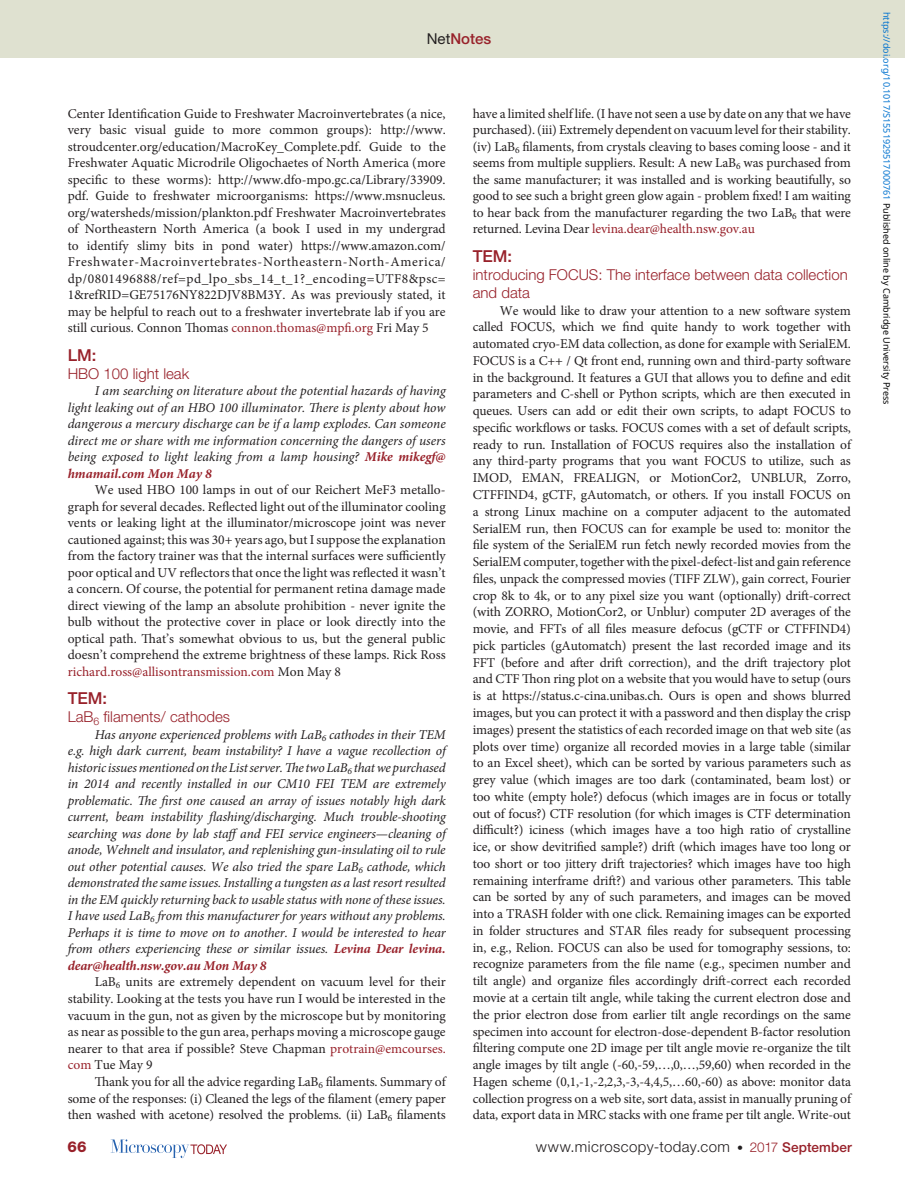
<style>
.page{position:relative;width:905px;height:1188px;background:#fff}
.page>*{position:absolute;margin:0;border:0;box-sizing:border-box;transform-origin:0 0}
.t1{font:500 16.5px "Helvetica Neue LT Std";color:#98212a}
.t2{font:300 15px/18px "Helvetica Neue LT Std";color:#98212a}
.t3{font:300 15px "Helvetica Neue LT Std";letter-spacing:.03em;color:#231f20}
.t4{font:500 15px "Helvetica Neue LT Std";color:#98212a}
.t5{font:800 15px "Helvetica Neue LT Std";color:#98212a}
.t6{font:13.5px/16.8px "Minion Pro";letter-spacing:-.005em;color:#231f20;text-align:justify}
.t7{font:italic 13.5px/16.5px "Minion Pro";letter-spacing:-.005em;color:#231f20;text-align:justify}
.t8{font:9px "Noto Sans";color:#0172cf}
.s1{font-weight:400;color:#231f20}
.s2{color:#98212a}
.s3{font-weight:700;color:#98212a}
.s4{font-size:12px}
.s5{font-size:13.5px;color:#98212a}
.s6{font-weight:500;font-size:13.5px;color:#98212a}
.s7{color:#000}
</style>
<div class="page">
<div style="left:0;top:0;width:904px;height:58px;background:#dfe1d0"></div>
<svg style="left:111px;top:1139px;width:116px;height:19px"></svg>
<p class="t4" style="left:427px;top:30px;width:66px"><span class="s1">Net</span>Notes</p>
<p class="t6" style="left:68px;top:105px;width:379px">Center Identification Guide to Freshwater Macroinvertebrates (a nice, very basic visual guide to more common groups): http://www. stroudcenter.org/education/MacroKey_Complete.pdf. Guide to the Freshwater Aquatic Microdrile Oligochaetes of North America (more specific to these worms): http://www.dfo-mpo.gc.ca/Library/33909. pdf. Guide to freshwater microorganisms: https://www.msnucleus. org/watersheds/mission/plankton.pdf Freshwater Macroinvertebrates of Northeastern North America (a book I used in my undergrad to identify slimy bits in pond water) https://www.amazon.com/ Freshwater-Macroinvertebrates-Northeastern-North-America/ dp/0801496888/ref=pd_lpo_sbs_14_t_1?_encoding=UTF8&amp;psc= 1&amp;refRID=GE75176NY822DJV8BM3Y. As was previously stated, it may be helpful to reach out to a freshwater invertebrate lab if you are still curious. Connon Thomas <span class="s2">connon.thomas@mpfi.org</span> Fri May 5</p>
<p class="t1" style="left:68px;top:345px;width:30px">LM:</p>
<p class="t2" style="left:68px;top:364px;width:123px">HBO 100 light leak</p>
<p class="t7" style="left:68px;top:383px;width:379px;text-indent:27px">I am searching on literature about the potential hazards of having light leaking out of an HBO 100 illuminator. There is plenty about how dangerous a mercury discharge can be if a lamp explodes. Can someone direct me or share with me information concerning the dangers of users being exposed to light leaking from a lamp housing? <span class="s3">Mike mikegf@ hmamail.com Mon May 8</span></p>
<p class="t6" style="left:68px;top:482px;width:379px;text-indent:27px">We used HBO 100 lamps in out of our Reichert MeF3 metallo&shy;graph for several decades. Reflected light out of the illuminator cooling vents or leaking light at the illuminator/microscope joint was never cautioned against; this was 30+ years ago, but I suppose the explanation from the factory trainer was that the internal surfaces were sufficiently poor optical and UV reflectors that once the light was reflected it wasn’t a concern. Of course, the potential for permanent retina damage made direct viewing of the lamp an absolute prohibition - never ignite the bulb without the protective cover in place or look directly into the optical path. That’s somewhat obvious to us, but the general public doesn’t comprehend the extreme brightness of these lamps. Rick Ross <span class="s2">richard.ross@allisontransmission.com</span> Mon May 8</p>
<p class="t1" style="left:68px;top:689px;width:41px">TEM:</p>
<p class="t2" style="left:68px;top:708px;width:164px">LaB<sub>6</sub> filaments/ cathodes</p>
<p class="t7" style="left:68px;top:726px;width:379px;text-indent:27px">Has anyone experienced problems with LaB<sub>6</sub> cathodes in their TEM e.g. high dark current, beam instability? I have a vague recollection of historic issues mentioned on the List server. The two LaB<sub>6</sub> that we purchased in 2014 and recently installed in our CM10 FEI TEM are extremely problematic. The first one caused an array of issues notably high dark current, beam instability flashing/discharging. Much trouble-shooting searching was done by lab staffand FEI service engineers—cleaning of anode, Wehnelt and insulator, and replenishing gun-insulating oil to rule out other potential causes. We also tried the spare LaB<sub>6</sub> cathode, which demonstrated the same issues. Installing a tungsten as a last resort resulted in the EM quickly returning back to usable status with none of these issues.<br>I have used LaB<sub>6</sub> from this manufacturer for years without any problems.<br>Perhaps it is time to move on to another. I would be interested to hear from others experiencing these or similar issues. <span class="s3">Levina Dear levina. dear@health.nsw.gov.au Mon May 8</span></p>
<p class="t6" style="left:68px;top:974px;width:379px;text-indent:27px">LaB<sub>6</sub> units are extremely dependent on vacuum level for their stability. Looking at the tests you have run I would be interested in the vacuum in the gun, not as given by the microscope but by monitoring as near as possible to the gun area, perhaps moving a microscope gauge nearer to that area if possible? Steve Chapman <span class="s2">protrain@emcourses. com</span> Tue May 9</p>
<p class="t6" style="left:68px;top:1073px;width:379px;text-indent:27px">Thank you for all the advice regarding LaB<sub>6</sub> filaments. Summary of some of the responses: (i) Cleaned the legs of the filament (emery paper then washed with acetone) resolved the problems. (ii) LaB<sub>6</sub> filaments</p>
<p class="t6" style="left:472px;top:105px;width:380px">have a limited shelf life. (I have not seen a use by date on any that we have purchased). (iii) Extremely dependent on vacuum level for their stability. (iv) LaB<sub>6</sub> filaments, from crystals cleaving to bases coming loose - and it seems from multiple suppliers. Result: A new LaB<sub>6</sub> was purchased from the same manufacturer; it was installed and is working beautifully, so good to see such a bright green glow again - problem fixed! I am waiting to hear back from the manufacturer regarding the two LaB<sub>6</sub> that were returned. Levina Dear <span class="s2">levina.dear@health.nsw.gov.au</span></p>
<p class="t1" style="left:472px;top:246px;width:41px">TEM:</p>
<p class="t2" style="left:472px;top:265px;width:376px">introducing FOCUS: The interface between data collection and data</p>
<p class="t6" style="left:472px;top:302px;width:380px;text-indent:27px">We would like to draw your attention to a new software system called FOCUS, which we find quite handy to work together with automated cryo-EM data collection, as done for example with SerialEM.<br>FOCUS is a C++ / Qt front end, running own and third-party software in the background. It features a GUI that allows you to define and edit parameters and C-shell or Python scripts, which are then executed in queues. Users can add or edit their own scripts, to adapt FOCUS to specific workflows or tasks. FOCUS comes with a set of default scripts, ready to run. Installation of FOCUS requires also the installation of any third-party programs that you want FOCUS to utilize, such as IMOD, EMAN, FREALIGN, or MotionCor2, UNBLUR, Zorro, CTFFIND4, gCTF, gAutomatch, or others. If you install FOCUS on a strong Linux machine on a computer adjacent to the automated SerialEM run, then FOCUS can for example be used to: monitor the file system of the SerialEM run fetch newly recorded movies from the SerialEM computer, together with the pixel-defect-list and gain reference files, unpack the compressed movies (TIFF ZLW), gain correct, Fourier crop 8k to 4k, or to any pixel size you want (optionally) drift-correct (with ZORRO, MotionCor2, or Unblur) computer 2D averages of the movie, and FFTs of all files measure defocus (gCTF or CTFFIND4) pick particles (gAutomatch) present the last recorded image and its FFT (before and after drift correction), and the drift trajectory plot and CTF Thon ring plot on a website that you would have to setup (ours is at https://status.c-cina.unibas.ch. Ours is open and shows blurred images, but you can protect it with a password and then display the crisp images) present the statistics of each recorded image on that web site (as plots over time) organize all recorded movies in a large table (similar to an Excel sheet), which can be sorted by various parameters such as grey value (which images are too dark (contaminated, beam lost) or too white (empty hole?) defocus (which images are in focus or totally out of focus?) CTF resolution (for which images is CTF determination difficult?) iciness (which images have a too high ratio of crystalline ice, or show devitrified sample?) drift (which images have too long or too short or too jittery drift trajectories? which images have too high remaining interframe drift?) and various other parameters. This table can be sorted by any of such parameters, and images can be moved into a TRASH folder with one click. Remaining images can be exported in folder structures and STAR files ready for subsequent processing in, e.g., Relion. FOCUS can also be used for tomography sessions, to: recognize parameters from the file name (e.g., specimen number and tilt angle) and organize files accordingly drift-correct each recorded movie at a certain tilt angle, while taking the current electron dose and the prior electron dose from earlier tilt angle recordings on the same specimen into account for electron-dose-dependent B-factor resolution filtering compute one 2D image per tilt angle movie re-organize the tilt angle images by tilt angle (-60,-59,…,0,…,59,60) when recorded in the Hagen scheme (0,1,-1,-2,2,3,-3,-4,4,5,…60,-60) as above: monitor data collection progress on a web site, sort data, assist in manually pruning of data, export data in MRC stacks with one frame per tilt angle. Write-out</p>
<p class="t5" style="left:68px;top:1138px;width:21px">66</p>
<p class="t3" style="left:536px;top:1137px;width:318px">www.microscopy-today.com <span class="s4">•</span> <span class="s5">2017</span> <span class="s6">September</span></p>
<p class="t8" style="left:893px;top:12px;width:394px;rotate:90deg">https://doi.org/10.1017/S1551929517000761 <span class="s7">Published online by Cambridge University Press</span></p>
</div>
